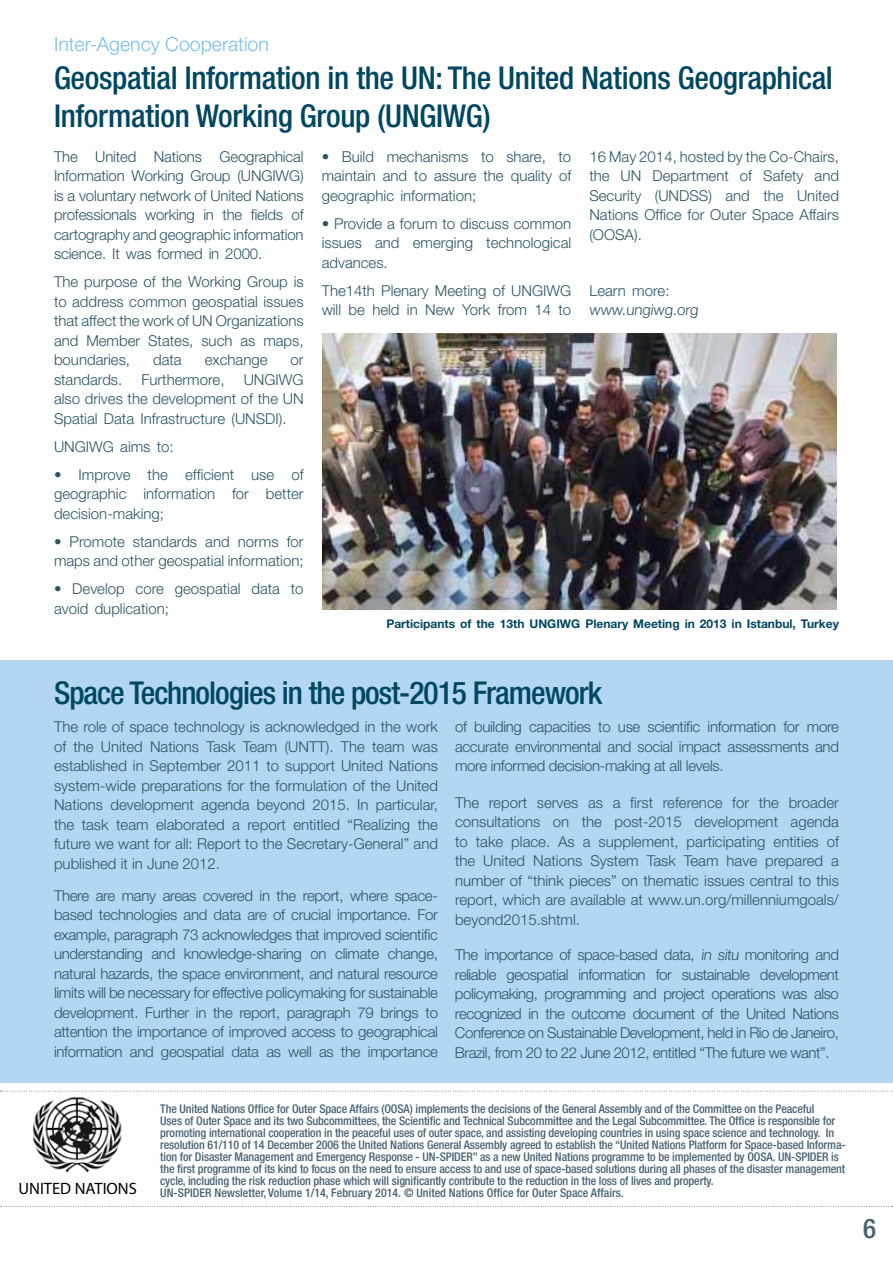
<style>
.page{position:relative;width:893px;height:1263px;background:#fff}
.page>*{position:absolute;margin:0;border:0;box-sizing:border-box;transform-origin:0 0}
.t1{font:500 condensed 31.5px/37.8px "Helvetica Neue";letter-spacing:-.01em;color:#004761}
.t2{font:500 condensed 31.5px "Helvetica Neue";letter-spacing:-.03em;color:#004761}
.t3{font:500 condensed 27px "Helvetica Neue";color:#496274}
.t4{font:300 19.5px "Helvetica Neue";color:#79bfea}
.t5{font:16.5px "Myriad Pro";color:#000}
.t6{font:300 15px/19.5px "Helvetica Neue";color:#2b5464;text-align:justify}
.t7{font:500 condensed 12px/12px "Helvetica Neue";letter-spacing:-.01em;color:#496274}
.t8{font:700 12px "Helvetica Neue";color:#004761}
</style>
<div class="page">
<svg style="left:0;top:1091px;width:893px;height:1px"></svg>
<img style="left:32px;top:1097px;width:90px;height:76px">
<svg style="left:0;top:1206px;width:892px;height:1px"></svg>
<img style="left:322px;top:334px;width:515px;height:275px">
<div style="left:0;top:660px;width:893px;height:422px;background:#b3d7f2"></div>
<h3 class="t4" style="left:54px;top:32px;width:216px">Inter-Agency Cooperation</h3>
<h1 class="t1" style="left:54px;top:59px;width:780px">Geospatial Information in the UN: The United Nations Geographical<br>Information Working Group (UNGIWG)</h1>
<p class="t6" style="left:54px;top:146px;width:251px">The United Nations Geographical Information Working Group (UNGIWG) is a voluntary network of United Nations professionals working in the fields of cartography and geographic information science. It was formed in 2000.</p>
<p class="t6" style="left:54px;top:272px;width:251px">The purpose of the Working Group is to address common geospatial issues that affect the work of UN Organizations and Member States, such as maps, boundaries,</p>
<p class="t6" style="left:153px;top:350px;width:30px">data</p>
<p class="t6" style="left:205px;top:350px;width:64px">exchange</p>
<p class="t6" style="left:291px;top:350px;width:15px">or</p>
<p class="t6" style="left:54px;top:369px;width:251px;text-indent:190px">UNGIWG also drives the development of the UN Spatial Data Infrastructure (UNSDI).</p>
<p class="t6" style="left:54px;top:436px;width:121px">UNGIWG aims to:</p>
<p class="t6" style="left:54px;top:464px;width:251px">• Improve the efficient use of geographic information for better decision-making;</p>
<p class="t6" style="left:54px;top:531px;width:251px">• Promote standards and norms for maps and other geospatial information;</p>
<p class="t6" style="left:54px;top:579px;width:251px">• Develop core geospatial data to avoid duplication;</p>
<p class="t6" style="left:54px;top:369px;width:70px">standards.</p>
<p class="t6" style="left:141px;top:369px;width:85px">Furthermore,</p>
<p class="t6" style="left:322px;top:146px;width:251px">• Build mechanisms to share, to maintain and to assure the quality of geographic information;</p>
<p class="t6" style="left:322px;top:213px;width:251px">• Provide a forum to discuss common issues and emerging technological advances.</p>
<p class="t6" style="left:322px;top:280px;width:251px">The14th Plenary Meeting of UNGIWG will be held in New York from 14 to</p>
<p class="t6" style="left:589px;top:146px;width:251px">16 May 2014, hosted by the Co-Chairs, the UN Department of Safety and Security (UNDSS) and the United Nations Office for Outer Space Affairs (OOSA).</p>
<p class="t6" style="left:589px;top:280px;width:112px">Learn more: www.ungiwg.org</p>
<p class="t8" style="left:386px;top:616px;width:454px">Participants of the 13th UNGIWG Plenary Meeting in 2013 in Istanbul, Turkey</p>
<h1 class="t2" style="left:54px;top:674px;width:550px">Space Technologies in the post-2015 Framework</h1>
<p class="t6" style="left:54px;top:717px;width:385px">The role of space technology is acknowledged in the work of the United Nations Task Team (UNTT). The team was established in September 2011 to support United Nations system-wide preparations for the formulation of the United Nations development agenda beyond 2015. In particular, the task team elaborated a report entitled “Realizing the future we want for all: Report to the Secretary-General” and published it in June 2012.</p>
<p class="t6" style="left:54px;top:885px;width:385px">There are many areas covered in the report, where space&shy;based technologies and data are of crucial importance. For example, paragraph 73 acknowledges that improved scientific understanding and knowledge-sharing on climate change, natural hazards, the space environment, and natural resource limits will be necessary for effective policymaking for sustainable development. Further in the report, paragraph 79 brings to attention the importance of improved access to geographical information and geospatial data as well as the importance</p>
<p class="t6" style="left:455px;top:717px;width:385px">of building capacities to use scientific information for more accurate environmental and social impact assessments and more informed decision-making at all levels.</p>
<p class="t6" style="left:455px;top:792px;width:385px">The report serves as a first reference for the broader consultations on the post-2015 development agenda to take place. As a supplement, participating entities of the United Nations System Task Team have prepared a number of “think pieces” on thematic issues central to this report, which are available at www.un.org/millenniumgoals/ beyond2015.shtml.</p>
<p class="t6" style="left:455px;top:945px;width:385px">The importance of space-based data, in situ monitoring and reliable geospatial information for sustainable development policymaking, programming and project operations was also recognized in the outcome document of the United Nations Conference on Sustainable Development, held in Rio de Janeiro, Brazil, from 20 to 22 June 2012, entitled “The future we want”.</p>
<p class="t7" style="left:160px;top:1103px;width:687px">The United Nations Office for Outer Space Affairs (OOSA) implements the decisions of the General Assembly and of the Committee on the Peaceful<br>Uses of Outer Space and its two Subcommittees, the Scientific and Technical Subcommittee and the Legal Subcommittee. The Office is responsible for promoting international cooperation in the peaceful uses of outer space, and assisting developing countries in using space science and technology. In resolution 61/110 of 14 December 2006 the United Nations General Assembly agreed to establish the “United Nations Platform for Space-based Informa&shy;tion for Disaster Management and Emergency Response - UN-SPIDER” as a new United Nations programme to be implemented by OOSA. UN-SPIDER is the first programme of its kind to focus on the need to ensure access to and use of space-based solutions during all phases of the disaster management cycle, including the risk reduction phase which will significantly contribute to the reduction in the loss of lives and property.</p>
<p class="t5" style="left:19px;top:1179px;width:120px">UNITED NATIONS</p>
<p class="t7" style="left:160px;top:1187px;width:465px">UN-SPIDER Newsletter, Volume 1/14, February 2014. © United Nations Office for Outer Space Affairs.</p>
<h2 class="t3" style="left:863px;top:1212px;width:14px">6</h2>
</div>
